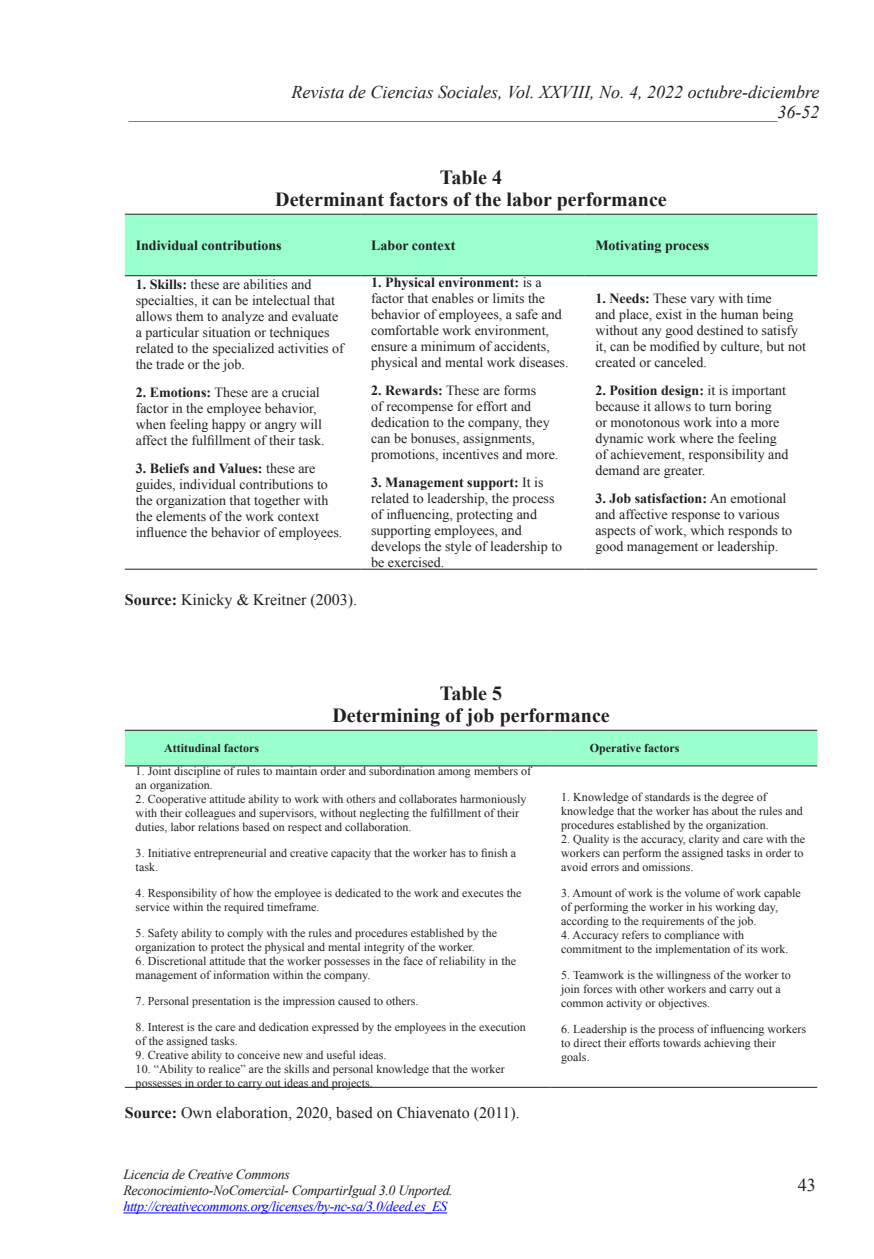
<style>
.page{position:relative;width:874px;height:1259px;background:#fff}
.page>*{position:absolute;margin:0;border:0;box-sizing:border-box;transform-origin:0 0}
.t1{font:700 20px/22px "Times New Roman";color:#231f20;text-align:center}
.t2{font:italic 18px/20px "Times New Roman";color:#231f20;text-align:right}
.t3{font:18px "Times New Roman";color:#231f20}
.t4{font:16px "Times New Roman";color:#231f20}
.t5{font:14px/16px "Times New Roman";color:#231f20}
.t6{font:italic 14px/16px "Times New Roman";letter-spacing:-.025em;color:#231f20}
.t7{font:italic 14px "Times New Roman";letter-spacing:-.025em;color:#00f}
.t8{font:700 14px "Times New Roman";color:#231f20}
.t9{font:12px/14px "Times New Roman";color:#231f20}
.t10{font:700 12px "Times New Roman";color:#231f20}
.s1{font-weight:700}
</style>
<div class="page">
<hr style="left:123px;top:1212px;width:324px;height:1px;background:#00f">
<div style="left:125px;top:215px;width:691px;height:60px;background:#9fc"></div>
<hr style="left:125px;top:214px;width:235px;height:1px;background:#231f20">
<hr style="left:360px;top:214px;width:224px;height:1px;background:#231f20">
<hr style="left:584px;top:214px;width:232px;height:1px;background:#231f20">
<hr style="left:125px;top:275px;width:235px;height:1px;background:#231f20">
<hr style="left:360px;top:275px;width:224px;height:1px;background:#231f20">
<hr style="left:584px;top:275px;width:232px;height:1px;background:#231f20">
<hr style="left:125px;top:568px;width:235px;height:1px;background:#231f20">
<hr style="left:360px;top:568px;width:224px;height:1px;background:#231f20">
<hr style="left:584px;top:568px;width:232px;height:1px;background:#231f20">
<div style="left:125px;top:731px;width:691px;height:34px;background:#9fc"></div>
<hr style="left:125px;top:730px;width:425px;height:1px;background:#231f20">
<hr style="left:550px;top:730px;width:266px;height:1px;background:#231f20">
<hr style="left:125px;top:765px;width:425px;height:1px;background:#231f20">
<hr style="left:550px;top:765px;width:266px;height:1px;background:#231f20">
<hr style="left:125px;top:1086px;width:425px;height:1px;background:#231f20">
<hr style="left:550px;top:1086px;width:266px;height:1px;background:#231f20">
<h2 class="t2" style="left:129px;top:81px;width:691px">Revista de Ciencias Sociales, Vol. XXVIII, No. 4, 2022 octubre-diciembre ________________________________________________________________________36-52</h2>
<h1 class="t1" style="left:275px;top:165px;width:393px">Table 4<br>Determinant factors of the labor performance</h1>
<p class="t8" style="left:136px;top:235px;width:147px">Individual contributions</p>
<p class="t8" style="left:371px;top:235px;width:86px">Labor context</p>
<p class="t8" style="left:595px;top:235px;width:115px">Motivating process</p>
<p class="t5" style="left:136px;top:276px;width:210px"><span class="s1">1. Skills:</span> these are abilities and specialties, it can be intelectual that allows them to analyze and evaluate a particular situation or techniques related to the specialized activities of the trade or the job.</p>
<p class="t5" style="left:136px;top:384px;width:190px"><span class="s1">2. Emotions:</span> These are a crucial factor in the employee behavior, when feeling happy or angry will affect the fulfillment of their task.</p>
<p class="t5" style="left:136px;top:460px;width:208px"><span class="s1">3. Beliefs and Values:</span> these are guides, individual contributions to the organization that together with the elements of the work context influence the behavior of employees.</p>
<p class="t5" style="left:371px;top:274px;width:199px"><span class="s1">1. Physical environment:</span> is a factor that enables or limits the behavior of employees, a safe and comfortable work environment, ensure a minimum of accidents, physical and mental work diseases.</p>
<p class="t5" style="left:371px;top:382px;width:189px"><span class="s1">2. Rewards:</span> These are forms<br>of recompense for effort and dedication to the company, they can be bonuses, assignments, promotions, incentives and more.</p>
<p class="t5" style="left:371px;top:474px;width:192px"><span class="s1">3. Management support:</span> It is related to leadership, the process of influencing, protecting and supporting employees, and develops the style of leadership to be exercised.</p>
<p class="t5" style="left:595px;top:290px;width:212px"><span class="s1">1. Needs:</span> These vary with time<br>and place, exist in the human being without any good destined to satisfy it, can be modified by culture, but not created or canceled.</p>
<p class="t5" style="left:595px;top:382px;width:194px"><span class="s1">2. Position design:</span> it is important because it allows to turn boring<br>or monotonous work into a more dynamic work where the feeling of achievement, responsibility and demand are greater.</p>
<p class="t5" style="left:595px;top:490px;width:198px"><span class="s1">3. Job satisfaction:</span> An emotional and affective response to various aspects of work, which responds to good management or leadership.</p>
<h3 class="t4" style="left:125px;top:589px;width:234px"><span class="s1">Source:</span> Kinicky &amp; Kreitner (2003).</h3>
<h1 class="t1" style="left:332px;top:681px;width:279px">Table 5<br>Determining of job performance</h1>
<p class="t10" style="left:164px;top:740px;width:96px">Attitudinal factors</p>
<p class="t10" style="left:589px;top:740px;width:91px">Operative factors</p>
<p class="t9" style="left:136px;top:763px;width:396px">1. Joint discipline of rules to maintain order and subordination among members of an organization.</p>
<p class="t9" style="left:136px;top:791px;width:392px">2. Cooperative attitude ability to work with others and collaborates harmoniously with their colleagues and supervisors, without neglecting the fulfillment of their duties, labor relations based on respect and collaboration.</p>
<p class="t9" style="left:136px;top:845px;width:382px">3. Initiative entrepreneurial and creative capacity that the worker has to finish a task.</p>
<p class="t9" style="left:136px;top:885px;width:387px">4. Responsibility of how the employee is dedicated to the work and executes the service within the required timeframe.</p>
<p class="t9" style="left:136px;top:925px;width:362px">5. Safety ability to comply with the rules and procedures established by the organization to protect the physical and mental integrity of the worker.</p>
<p class="t9" style="left:136px;top:953px;width:381px">6. Discretional attitude that the worker possesses in the face of reliability in the management of information within the company.</p>
<p class="t9" style="left:136px;top:993px;width:284px">7. Personal presentation is the impression caused to others.</p>
<p class="t9" style="left:136px;top:1019px;width:391px">8. Interest is the care and dedication expressed by the employees in the execution of the assigned tasks.</p>
<p class="t9" style="left:136px;top:1047px;width:252px">9. Creative ability to conceive new and useful ideas.</p>
<p class="t9" style="left:136px;top:1061px;width:370px">10. “Ability to realice” are the skills and personal knowledge that the worker possesses in order to carry out ideas and projects.</p>
<p class="t9" style="left:561px;top:789px;width:243px">1. Knowledge of standards is the degree of knowledge that the worker has about the rules and procedures established by the organization.</p>
<p class="t9" style="left:561px;top:831px;width:245px">2. Quality is the accuracy, clarity and care with the workers can perform the assigned tasks in order to avoid errors and omissions.</p>
<p class="t9" style="left:561px;top:885px;width:241px">3. Amount of work is the volume of work capable of performing the worker in his working day, according to the requirements of the job.</p>
<p class="t9" style="left:561px;top:927px;width:229px">4. Accuracy refers to compliance with commitment to the implementation of its work.</p>
<p class="t9" style="left:561px;top:967px;width:231px">5. Teamwork is the willingness of the worker to join forces with other workers and carry out a common activity or objectives.</p>
<p class="t9" style="left:561px;top:1021px;width:246px">6. Leadership is the process of influencing workers to direct their efforts towards achieving their goals.</p>
<h3 class="t4" style="left:125px;top:1102px;width:396px"><span class="s1">Source:</span> Own elaboration, 2020, based on Chiavenato (2011).</h3>
<p class="t6" style="left:123px;top:1166px;width:331px">Licencia de Creative Commons<br>Reconocimiento-NoComercial- CompartirIgual 3.0 Unported.</p>
<p class="t7" style="left:123px;top:1197px;width:325px">http://creativecommons.org/licenses/by-nc-sa/3.0/deed.es_ES</p>
<h2 class="t3" style="left:797px;top:1173px;width:19px">43</h2>
</div>
